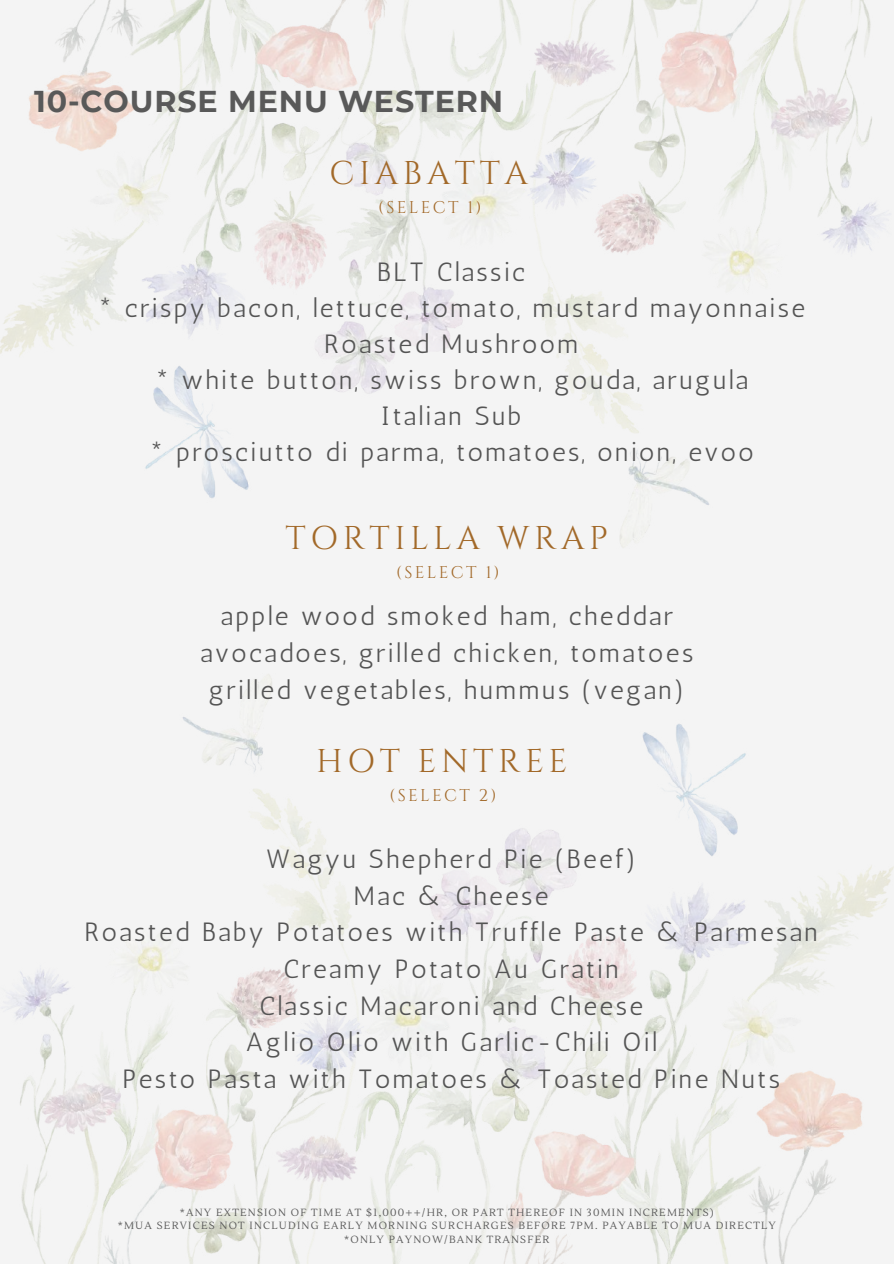
<style>
.page{position:relative;width:894px;height:1264px;background:#fff}
.page>*{position:absolute;margin:0;border:0;box-sizing:border-box;transform-origin:0 0}
.t1{font:32.85px "Cinzel";letter-spacing:.14em;color:#a26929}
.t2{font:700 30px "Montserrat";letter-spacing:.03em;color:#595959}
.t3{font:26.4px/36.6px "Antic";letter-spacing:.095em;color:#545454;text-align:center}
.t4{font:16.95px "Cinzel";letter-spacing:.14em;color:#a26929}
.t5{font:10.35px/13.8px "Lustria";letter-spacing:.115em;color:#595959;text-align:center}
</style>
<div class="page">
<div style="left:0;top:0;width:893px;height:1263px;background:#f4f4f4"></div>
<img style="left:7px;top:674px;width:886px;height:589px">
<img style="left:0;top:0;width:885px;height:548px">
<p class="t2" style="left:34px;top:83px;width:470px">10-COURSE MENU WESTERN</p>
<p class="t1" style="left:329px;top:152px;width:200px">CIABATTA</p>
<p class="t4" style="left:378px;top:196px;width:105px">(SELECT 1)</p>
<p class="t3" style="left:97px;top:253px;width:709px;line-height:36px">BLT Classic<br>* crispy bacon, lettuce, tomato, mustard mayonnaise<br>Roasted Mushroom<br>* white button, swiss brown, gouda, arugula<br>Italian Sub<br>* prosciutto di parma, tomatoes, onion, evoo</p>
<p class="t1" style="left:285px;top:517px;width:324px">TORTILLA WRAP</p>
<p class="t4" style="left:396px;top:562px;width:105px">(SELECT 1)</p>
<p class="t3" style="left:200px;top:598px;width:494px">apple wood smoked ham, cheddar avocadoes, grilled chicken, tomatoes grilled vegetables, hummus (vegan)</p>
<p class="t1" style="left:316px;top:739px;width:253px">HOT ENTREE</p>
<p class="t4" style="left:389px;top:784px;width:108px">(SELECT 2)</p>
<p class="t3" style="left:84px;top:840px;width:734px">Wagyu Shepherd Pie (Beef)<br>Mac &amp; Cheese<br>Roasted Baby Potatoes with Truffle Paste &amp; Parmesan<br>Creamy Potato Au Gratin<br>Classic Macaroni and Cheese<br>Aglio Olio with Garlic-Chili Oil<br>Pesto Pasta with Tomatoes &amp; Toasted Pine Nuts</p>
<p class="t5" style="left:118px;top:1205px;width:659px">*ANY EXTENSION OF TIME AT $1,000++/HR, OR PART THEREOF IN 30MIN INCREMENTS)<br>*MUA SERVICES NOT INCLUDING EARLY MORNING SURCHARGES BEFORE 7PM. PAYABLE TO MUA DIRECTLY *ONLY PAYNOW/BANK TRANSFER</p>
</div>
